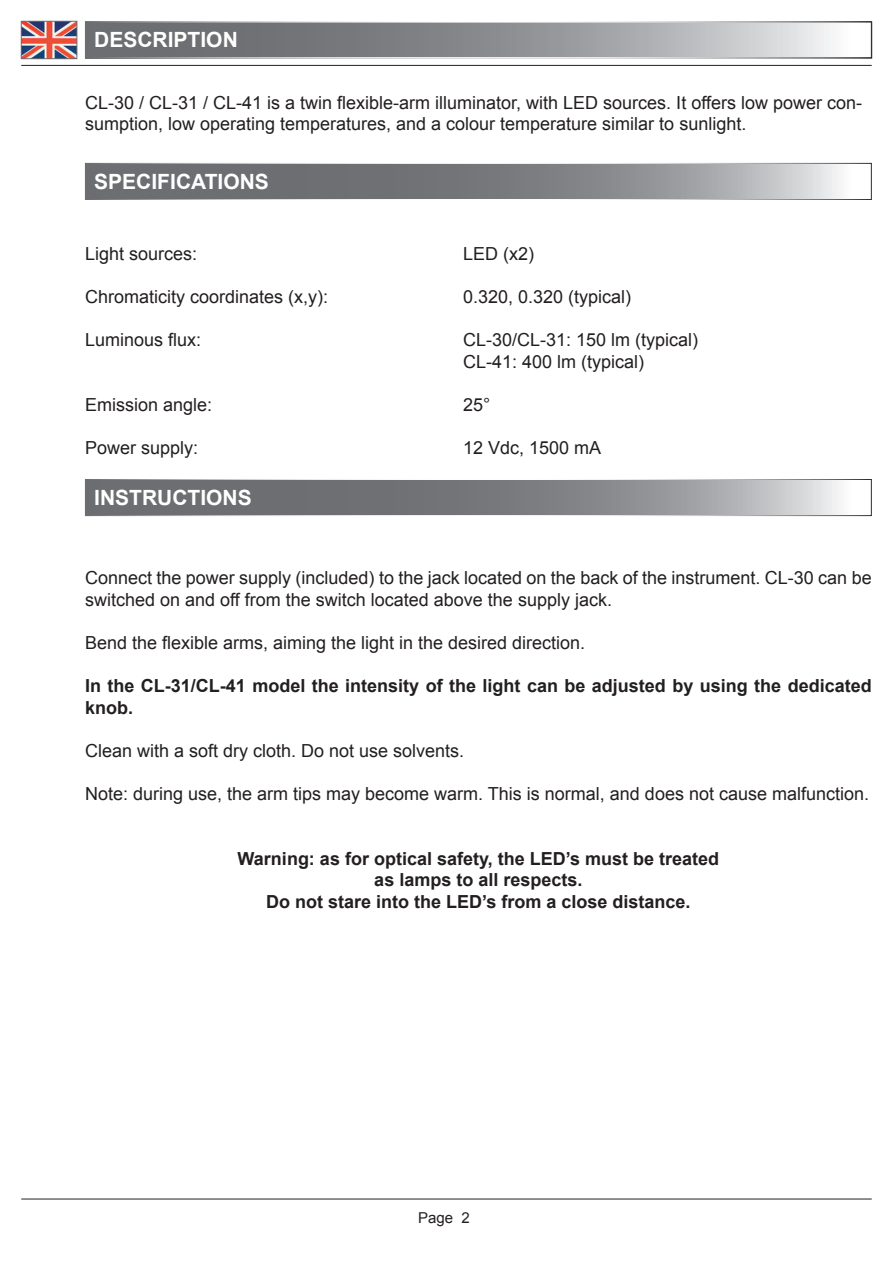
<style>
.page{position:relative;width:893px;height:1263px;background:#fff}
.page>*{position:absolute;margin:0;border:0;box-sizing:border-box;transform-origin:0 0}
.t1{font:700 21px "Arial";color:#fff}
.t2{font:18px/21.6px "Arial";color:#231f20}
.t3{font:700 18px/21.6px "Arial";color:#231f20}
.t4{font:15px "Arial";color:#231f20}
</style>
<div class="page">
<hr style="left:21px;top:1199px;width:851px;height:1px;background:#231f20">
<hr style="left:21px;top:65px;width:851px;height:1px;background:#231f20">
<svg style="left:87px;top:24px;width:746px;height:32px;background:#939497"></svg>
<div style="left:85px;top:22px;width:787px;height:36px;border:1px solid #fff"></div>
<img style="left:23px;top:23px;width:52px;height:34px">
<div style="left:21px;top:21px;width:56px;height:38px;border:1px solid #6c6d70"></div>
<div style="left:85px;top:21px;width:787px;height:37px;border:1px solid #fff"></div>
<svg style="left:87px;top:165px;width:752px;height:33px;background:#858789"></svg>
<div style="left:85px;top:163px;width:787px;height:37px;border:1px solid #fff"></div>
<svg style="left:87px;top:481px;width:752px;height:33px;background:#858789"></svg>
<div style="left:85px;top:479px;width:787px;height:37px;border:1px solid #fff"></div>
<p class="t1" style="left:94px;top:26px;width:145px">Description</p>
<p class="t2" style="left:85px;top:92px;width:778px">CL-30 / CL-31 / CL-41 is a twin flexible-arm illuminator, with LED sources. It offers low power con&shy;sumption, low operating temperatures, and a colour temperature similar to sunlight.</p>
<p class="t1" style="left:94px;top:168px;width:176px">Specifications</p>
<p class="t2" style="left:85px;top:243px;width:114px">Light sources:</p>
<p class="t2" style="left:463px;top:243px;width:73px">LED (x2)</p>
<p class="t2" style="left:85px;top:286px;width:245px">Chromaticity coordinates (x,y):</p>
<p class="t2" style="left:463px;top:286px;width:170px">0.320, 0.320 (typical)</p>
<p class="t2" style="left:85px;top:329px;width:118px">Luminous flux:</p>
<p class="t2" style="left:463px;top:329px;width:237px">CL-30/CL-31: 150 lm (typical)</p>
<p class="t2" style="left:463px;top:351px;width:183px">CL-41: 400 lm (typical)</p>
<p class="t2" style="left:85px;top:394px;width:172px">Emission angle: 2</p>
<p class="t2" style="left:473px;top:394px;width:19px">5°</p>
<p class="t2" style="left:85px;top:437px;width:115px">Power supply:</p>
<p class="t2" style="left:463px;top:437px;width:140px">12 Vdc, 1500 mA</p>
<p class="t1" style="left:94px;top:484px;width:159px">Instructions</p>
<p class="t2" style="left:85px;top:567px;width:788px">Connect the power supply (included) to the jack located on the back of the instrument. CL-30 can be switched on and off from the switch located above the supply jack.</p>
<p class="t2" style="left:85px;top:632px;width:502px">Bend the flexible arms, aiming the light in the desired direction.</p>
<p class="t3" style="left:85px;top:675px;width:788px">In the CL-31/CL-41 model the intensity of the light can be adjusted by using the dedicated knob.</p>
<p class="t2" style="left:85px;top:740px;width:381px">Clean with a soft dry cloth. Do not use solvents.</p>
<p class="t2" style="left:85px;top:783px;width:786px">Note: during use, the arm tips may become warm. This is normal, and does not cause malfunction.</p>
<p class="t3" style="left:238px;top:848px;width:483px">Warning: as for optical safety, the LED’s must be treated</p>
<p class="t3" style="left:374px;top:870px;width:210px">as lamps to all respects.</p>
<p class="t3" style="left:266px;top:891px;width:426px">Do not stare into the LED’s from a close distance.</p>
<p class="t4" style="left:418px;top:1208px;width:37px">Page</p>
</div>
